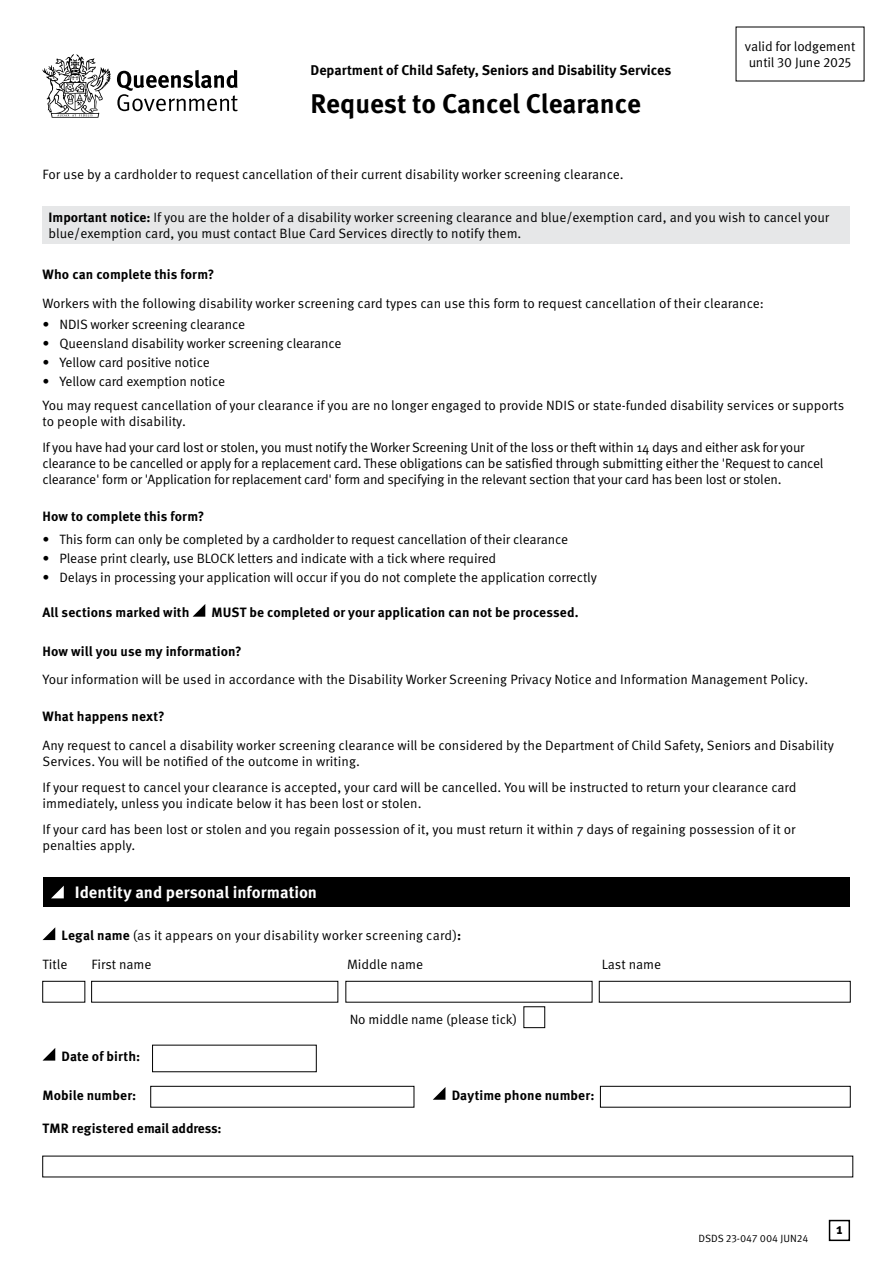
<style>
.page{position:relative;width:893px;height:1263px;background:#fff}
.page>*{position:absolute;margin:0;border:0;box-sizing:border-box;transform-origin:0 0}
.t1{font:700 27px "Meta OT";letter-spacing:-.005em;color:#000}
.t2{font:700 16.5px "Meta OT";letter-spacing:-.005em;color:#fff}
.t3{font:700 15px "Meta OT";color:#000}
.t4{font:700 14.1px "Meta OT";color:#000}
.t5{font:13.5px/15.8px "Meta OT Norm";letter-spacing:-.01em;color:#000}
.t6{font:700 13.5px "Meta OT";letter-spacing:.005em;color:#000}
.t7{font:10.5px "Meta OT Norm";letter-spacing:-.005em;color:#000}
.s1{font-family:"Meta OT";font-weight:700}
</style>
<div class="page">
<div style="left:829px;top:1220px;width:21px;height:21px;border:2px solid #000"></div>
<div style="left:43px;top:206px;width:807px;height:38px;background:#e6e7e8"></div>
<svg style="left:193px;top:604px;width:12px;height:13px"></svg>
<div style="left:43px;top:877px;width:806px;height:30px;background:#000"></div>
<svg style="left:51px;top:886px;width:13px;height:12px"></svg>
<svg style="left:43px;top:927px;width:12px;height:13px"></svg>
<div style="left:43px;top:981px;width:42px;height:21px;border:1px solid #000"></div>
<div style="left:91px;top:981px;width:247px;height:21px;border:1px solid #000"></div>
<div style="left:346px;top:981px;width:246px;height:21px;border:1px solid #000"></div>
<div style="left:599px;top:981px;width:251px;height:21px;border:1px solid #000"></div>
<svg style="left:43px;top:1048px;width:12px;height:12px"></svg>
<div style="left:151px;top:1086px;width:263px;height:21px;border:1px solid #000"></div>
<svg style="left:433px;top:1087px;width:12px;height:13px"></svg>
<div style="left:600px;top:1086px;width:250px;height:21px;border:1px solid #000"></div>
<svg style="left:117px;top:70px;width:121px;height:41px"></svg>
<svg style="left:42px;top:54px;width:69px;height:64px"></svg>
<p class="t4" style="left:310px;top:62px;width:362px">Department of Child Safety, Seniors and Disability Services</p>
<h1 class="t1" style="left:310px;top:87px;width:332px">Request to Cancel Clearance</h1>
<p class="t5" style="left:745px;top:39px;width:112px">valid for lodgement until 30 June 2025</p>
<p class="t5" style="left:43px;top:167px;width:583px">For use by a cardholder to request cancellation of their current disability worker screening clearance.</p>
<p class="t5" style="left:49px;top:210px;width:782px"><span class="s1">Important notice:</span> If you are the holder of a disability worker screening clearance and blue/exemption card, and you wish to cancel your blue/exemption card, you must contact Blue Card Services directly to notify them.</p>
<p class="t6" style="left:43px;top:266px;width:173px">Who can complete this form?</p>
<p class="t5" style="left:43px;top:296px;width:723px">Workers with the following disability worker screening card types can use this form to request cancellation of their clearance:</p>
<p class="t5" style="left:43px;top:317px;width:204px">• NDIS worker screening clearance</p>
<p class="t5" style="left:43px;top:336px;width:300px">• Queensland disability worker screening clearance</p>
<p class="t5" style="left:43px;top:354px;width:169px">• Yellow card positive notice</p>
<p class="t5" style="left:43px;top:369px;width:803px;line-height:24.3px">• Yellow card exemption notice<br>You may request cancellation of your clearance if you are no longer engaged to provide NDIS or state-funded disability services or supports</p>
<p class="t5" style="left:43px;top:408px;width:763px;line-height:26.4px">to people with disability.<br>If you have had your card lost or stolen, you must notify the Worker Screening Unit of the loss or theft within 14 days and either ask for your</p>
<p class="t5" style="left:43px;top:456px;width:782px">clearance to be cancelled or apply for a replacement card. These obligations can be satisfied through submitting either the 'Request to cancel clearance' form or 'Application for replacement card' form and specifying in the relevant section that your card has been lost or stolen.</p>
<p class="t6" style="left:43px;top:507px;width:163px">How to complete this form?</p>
<p class="t5" style="left:43px;top:531px;width:527px">• This form can only be completed by a cardholder to request cancellation of their clearance</p>
<p class="t5" style="left:43px;top:550px;width:455px">• Please print clearly, use BLOCK letters and indicate with a tick where required</p>
<p class="t5" style="left:43px;top:569px;width:556px">• Delays in processing your application will occur if you do not complete the application correctly</p>
<p class="t6" style="left:43px;top:603px;width:148px">All sections marked with</p>
<p class="t6" style="left:211px;top:603px;width:369px">MUST be completed or your application can not be processed.</p>
<p class="t6" style="left:43px;top:643px;width:201px">How will you use my information?</p>
<p class="t5" style="left:43px;top:672px;width:767px">Your information will be used in accordance with the Disability Worker Screening Privacy Notice and Information Management Policy.</p>
<p class="t6" style="left:43px;top:708px;width:124px">What happens next?</p>
<p class="t5" style="left:43px;top:737px;width:793px">Any request to cancel a disability worker screening clearance will be considered by the Department of Child Safety, Seniors and Disability<br>Services. You will be notified of the outcome in writing.</p>
<p class="t5" style="left:43px;top:780px;width:756px">If your request to cancel your clearance is accepted, your card will be cancelled. You will be instructed to return your clearance card immediately, unless you indicate below it has been lost or stolen.</p>
<p class="t5" style="left:43px;top:822px;width:754px">If your card has been lost or stolen and you regain possession of it, you must return it within 7 days of regaining possession of it or penalties apply.</p>
<p class="t2" style="left:75px;top:882px;width:244px">Identity and personal information</p>
<p class="t5" style="left:43px;top:921px;width:420px;line-height:28.5px;text-indent:19px"><span class="s1">Legal name</span> (as it appears on your disability worker screening card)<span class="s1">:<br></span>Title</p>
<p class="t5" style="left:91px;top:956px;width:62px">First name</p>
<p class="t5" style="left:347px;top:956px;width:78px">Middle name</p>
<p class="t5" style="left:602px;top:956px;width:61px">Last name</p>
<p class="t5" style="left:350px;top:1011px;width:169px">No middle name (please tick)</p>
<p class="t6" style="left:61px;top:1047px;width:80px">Date of birth:</p>
<p class="t6" style="left:43px;top:1086px;width:95px">Mobile number:</p>
<p class="t6" style="left:452px;top:1086px;width:144px">Daytime phone number:</p>
<p class="t6" style="left:43px;top:1119px;width:181px">TMR registered email address:</p>
<p class="t7" style="left:699px;top:1232px;width:111px">DSDS 23-047 004 JUN24</p>
<p class="t3" style="left:836px;top:1219px;width:8px">1</p>
</div>
